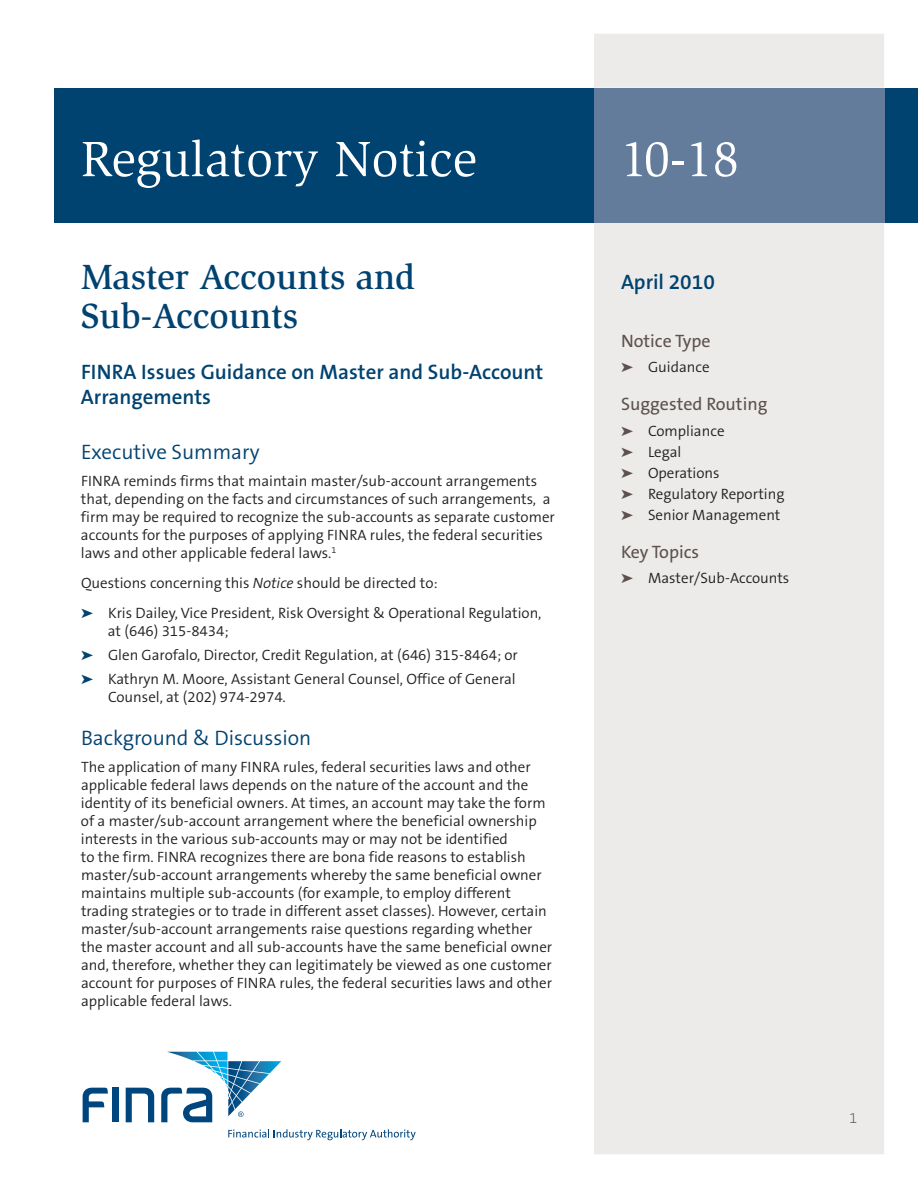
<style>
.page{position:relative;width:918px;height:1188px;background:#fff}
.page>*{position:absolute;margin:0;border:0;box-sizing:border-box;transform-origin:0 0}
.t1{font:51px "Slimbach LT";color:#fff}
.t2{font:500 36px/39px "Slimbach LT";color:#004270}
.t3{font:600 21px/25.2px "The Sans B6";color:#004270}
.t4{font:300 21px "The Sans B4";color:#004270}
.t5{font:18px "The Sans B5 Plain";color:#5d514e}
.t6{font:300 15px/18px "The Sans B4";color:#231f20}
.t7{font:200 15px "The Sans B2";color:#5d514e}
.s1{font-style:italic}
.s2{color:#004270}
.s3{color:#5d514e}
</style>
<div class="page">
<div style="left:54px;top:88px;width:864px;height:135px;background:#004270"></div>
<div style="left:594px;top:34px;width:290px;height:1120px;background:#ecebe9"></div>
<div style="left:594px;top:88px;width:290px;height:135px;background:#637c9c"></div>
<div style="left:112px;top:1088px;width:6px;height:34px;background:#00467e"></div>
<svg style="left:126px;top:1088px;width:28px;height:34px"></svg>
<svg style="left:83px;top:1088px;width:25px;height:34px"></svg>
<svg style="left:228px;top:1129px;width:188px;height:11px"></svg>
<svg style="left:161px;top:1052px;width:120px;height:70px"></svg>
<h1 class="t1" style="left:81px;top:139px;width:397px">Regulatory Notice</h1>
<h1 class="t1" style="left:621px;top:139px;width:120px">10-18</h1>
<h2 class="t2" style="left:81px;top:260px;width:336px">Master Accounts and<br>Sub-Accounts</h2>
<h3 class="t3" style="left:81px;top:360px;width:464px">FINRA Issues Guidance on Master and Sub-Account<br>Arrangements</h3>
<h3 class="t4" style="left:81px;top:441px;width:180px">Executive Summary</h3>
<p class="t6" style="left:81px;top:472px;width:475px">FINRA reminds firms that maintain master/sub-account arrangements that, depending on the facts and circumstances of such arrangements, a firm may be required to recognize the sub-accounts as separate customer accounts for the purposes of applying FINRA rules, the federal securities laws and other applicable federal laws.<sup>1</sup></p>
<p class="t6" style="left:81px;top:568px;width:462px;line-height:30px">Questions concerning this <span class="s1">Notice</span> should be directed to:<br><span class="s2">➤</span> Kris Dailey, Vice President, Risk Oversight &amp; Operational Regulation,</p>
<p class="t6" style="left:81px;top:619px;width:438px;line-height:24px;text-indent:27px">at (646) 315-8434;<br><span class="s2">➤</span> Glen Garofalo, Director, Credit Regulation, at (646) 315-8464; or <span class="s2">➤</span> Kathryn M. Moore, Assistant General Counsel, Office of General</p>
<p class="t6" style="left:108px;top:688px;width:179px">Counsel, at (202) 974-2974.</p>
<h3 class="t4" style="left:81px;top:727px;width:232px">Background &amp; Discussion</h3>
<p class="t6" style="left:81px;top:758px;width:473px">The application of many FINRA rules, federal securities laws and other applicable federal laws depends on the nature of the account and the identity of its beneficial owners. At times, an account may take the form of a master/sub-account arrangement where the beneficial ownership interests in the various sub-accounts may or may not be identified<br>to the firm. FINRA recognizes there are bona fide reasons to establish master/sub-account arrangements whereby the same beneficial owner maintains multiple sub-accounts (for example, to employ different trading strategies or to trade in different asset classes). However, certain master/sub-account arrangements raise questions regarding whether the master account and all sub-accounts have the same beneficial owner and, therefore, whether they can legitimately be viewed as one customer account for purposes of FINRA rules, the federal securities laws and other applicable federal laws.</p>
<h3 class="t3" style="left:621px;top:270px;width:95px">April 2010</h3>
<p class="t5" style="left:621px;top:331px;width:91px">Notice Type</p>
<p class="t6" style="left:621px;top:359px;width:90px"><span class="s3">➤</span> Guidance</p>
<p class="t5" style="left:621px;top:395px;width:148px">Suggested Routing</p>
<p class="t6" style="left:621px;top:421px;width:165px;line-height:21px"><span class="s3">➤</span> Compliance<br><span class="s3">➤</span> Legal<br><span class="s3">➤</span> Operations<br><span class="s3">➤</span> Regulatory Reporting <span class="s3">➤</span> Senior Management</p>
<p class="t5" style="left:621px;top:543px;width:80px">Key Topics</p>
<p class="t6" style="left:621px;top:570px;width:170px"><span class="s3">➤</span> Master/Sub-Accounts</p>
<p class="t7" style="left:849px;top:1111px;width:10px">1</p>
</div>
